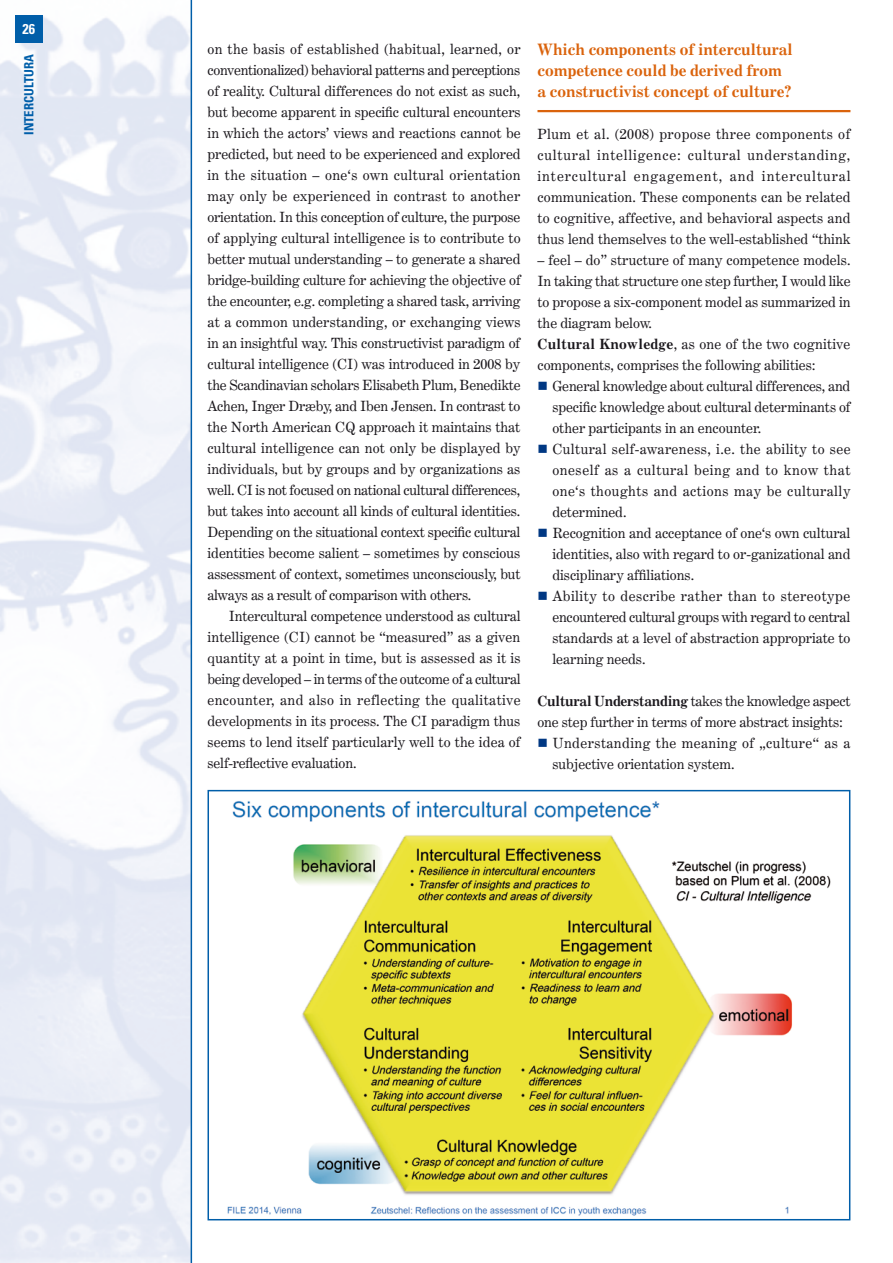
<style>
.page{position:relative;width:893px;height:1263px;background:#fff}
.page>*{position:absolute;margin:0;border:0;box-sizing:border-box;transform-origin:0 0}
.t1{font:700 15.75px/21px "Century Expanded BT";color:#da630c}
.t2{font:700 condensed 14.25px "Univers";color:#fff}
.t3{font:14.1px/21px "Century Expanded BT";color:#1a171c;text-align:justify}
.t4{font:14.1px/21px "Century Expanded BT";letter-spacing:.03em;color:#1a171c}
.t5{font:700 condensed 12.75px "Univers";color:#005ea9}
.s1{font-weight:700}
.s2{color:#003883}
</style>
<div class="page">
<img style="left:0;top:0;width:191px;height:1263px">
<hr style="left:191px;top:0;width:1px;height:1263px;background:#005ea9">
<div style="left:15px;top:15px;width:28px;height:28px;background:#005ea9"></div>
<hr style="left:537px;top:110px;width:313px;height:2px;background:#da630c">
<img style="left:227px;top:801px;width:604px;height:415px">
<div style="left:207px;top:790px;width:643px;height:430px;border:2px solid #005ea9"></div>
<p class="t2" style="left:22px;top:20px;width:14px">26</p>
<p class="t5" style="left:21px;top:135px;width:81px;rotate:-90deg">intercultura</p>
<p class="t3" style="left:207px;top:38px;width:315px">on the basis of established (habitual, learned, or conventionalized) behavioral patterns and perceptions of reality. Cultural differences do not exist as such, but become apparent in specific cultural encounters in which the actors’ views and reactions cannot be predicted, but need to be experienced and explored in the situation – one‘s own cultural orientation may only be experienced in contrast to another orientation. In this conception of culture, the purpose of applying cultural intelligence is to contribute to better mutual understanding – to generate a shared bridge-building culture for achieving the objective of the encounter, e.g. completing a shared task, arriving at a common understanding, or exchanging views in an insightful way. This constructivist paradigm of cultural intelligence (CI) was introduced in 2008 by the Scandinavian scholars Elisabeth Plum, Benedikte Achen, Inger Dræby, and Iben Jensen. In contrast to the North American CQ approach it maintains that cultural intelligence can not only be displayed by individuals, but by groups and by organizations as well. CI is not focused on national cultural differences, but takes into account all kinds of cultural identities.<br>Depending on the situational context specific cultural identities become salient – sometimes by conscious assessment of context, sometimes unconsciously, but always as a result of comparison with others.</p>
<p class="t3" style="left:207px;top:605px;width:315px;text-indent:21px">Intercultural competence understood as cultural intelligence (CI) cannot be “measured” as a given quantity at a point in time, but is assessed as it is being developed – in terms of the outcome of a cultural encounter, and also in reflecting the qualitative developments in its process. The CI paradigm thus seems to lend itself particularly well to the idea of self-reflective evaluation.</p>
<p class="t1" style="left:537px;top:39px;width:257px">Which components of intercultural competence could be derived from a constructivist concept of culture?</p>
<p class="t3" style="left:537px;top:124px;width:315px">Plum et al. (2008) propose three components of cultural intelligence: cultural understanding, intercultural engagement, and intercultural communication. These components can be related to cognitive, affective, and behavioral aspects and thus lend themselves to the well-established “think</p>
<p class="t3" style="left:537px;top:250px;width:315px;text-align:left">– feel – do” structure of many competence models.<br>In taking that structure one step further, I would like to propose a six-component model as summarized in the diagram below.<br><span class="s1">Cultural Knowledge</span>, as one of the two cognitive components, comprises the following abilities:</p>
<p class="t3" style="left:552px;top:375px;width:300px;text-indent:-15px"><span class="s2">■</span> General knowledge about cultural differences, and specific knowledge about cultural determinants of other participants in an encounter.</p>
<p class="t3" style="left:552px;top:438px;width:300px;text-indent:-15px"><span class="s2">■</span> Cultural self-awareness, i.e. the ability to see oneself as a cultural being and to know that one‘s thoughts and actions may be culturally determined.</p>
<p class="t3" style="left:552px;top:522px;width:300px;text-indent:-15px"><span class="s2">■</span> Recognition and acceptance of one‘s own cultural identities, also with regard to or-ganizational and disciplinary affiliations.</p>
<p class="t3" style="left:552px;top:585px;width:300px;text-indent:-15px"><span class="s2">■</span> Ability to describe rather than to stereotype encountered cultural groups with regard to central standards at a level of abstraction appropriate to learning needs.</p>
<p class="t3" style="left:537px;top:690px;width:315px"><span class="s1">Cultural Understanding</span> takes the knowledge aspect one step further in terms of more abstract insights:</p>
<p class="t4" style="left:552px;top:732px;width:299px;text-indent:-15px"><span class="s2">■</span> Understanding the meaning of „culture“ as a subjective orientation system.</p>
</div>
